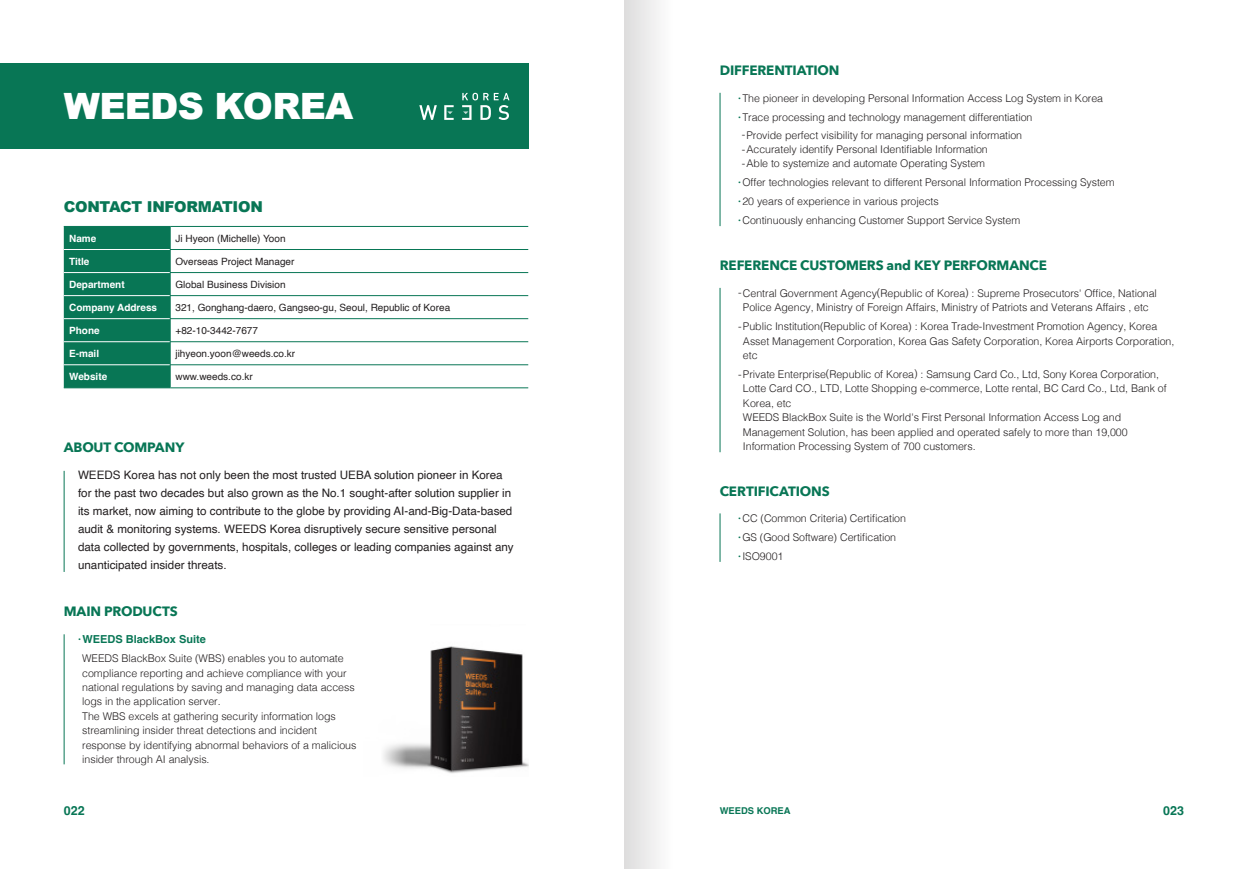
<style>
.page{position:relative;width:1248px;height:869px;background:#fff}
.page>*{position:absolute;margin:0;border:0;box-sizing:border-box;transform-origin:0 0}
.t1{font:900 36.25px "Arial";letter-spacing:-.02em;color:#fff}
.t2{font:900 15px "Arial";letter-spacing:-.02em;color:#087655}
.t3{font:700 13.5px "Avenir Next";letter-spacing:-.01em;color:#087655}
.t4{font:700 12.5px "Helvetica";color:#087655}
.t5{font:11.62px/17.9px "Helvetica";color:#231f20}
.t6{font:700 11px "Helvetica";color:#087655}
.t7{font:300 10.62px/14.4px "Helvetica";letter-spacing:-.005em;color:#231f20}
.t8{font:10px "Helvetica";color:#231f20}
.t9{font:700 10px "Helvetica";color:#fff}
.t10{font:700 9.38px "Helvetica";color:#087655}
.s1{font-weight:700;color:#087655}
</style>
<div class="page">
<hr style="left:170px;top:226px;width:358px;height:1px;background:#087655">
<hr style="left:170px;top:249px;width:358px;height:1px;background:#087655">
<hr style="left:170px;top:272px;width:358px;height:1px;background:#087655">
<hr style="left:170px;top:295px;width:358px;height:1px;background:#087655">
<hr style="left:170px;top:318px;width:358px;height:1px;background:#087655">
<hr style="left:170px;top:341px;width:358px;height:1px;background:#087655">
<hr style="left:64px;top:387px;width:106px;height:1px;background:#087655">
<svg style="left:64px;top:226px;width:107px;height:161px;background:#117b5b"></svg>
<hr style="left:170px;top:364px;width:358px;height:1px;background:#087655">
<hr style="left:170px;top:387px;width:358px;height:1px;background:#087655">
<hr style="left:64px;top:470px;width:1px;height:101px;background:#087655">
<hr style="left:64px;top:634px;width:1px;height:130px;background:#087655">
<div style="left:0;top:64px;width:528px;height:85px;background:#087655"></div>
<hr style="left:719px;top:93px;width:1px;height:133px;background:#087655">
<hr style="left:719px;top:288px;width:1px;height:164px;background:#087655">
<hr style="left:719px;top:513px;width:1px;height:48px;background:#087655">
<svg style="left:419px;top:105px;width:18px;height:15px"></svg>
<svg style="left:444px;top:105px;width:9px;height:15px"></svg>
<svg style="left:462px;top:93px;width:47px;height:27px"></svg>
<img style="left:383px;top:646px;width:145px;height:128px">
<div style="left:624px;top:0;width:54px;height:868px;background:linear-gradient(to right,#ddd,#fff)"></div>
<h1 class="t1" style="left:64px;top:80px;width:291px">WEEDS KOREA</h1>
<h2 class="t2" style="left:64px;top:196px;width:200px">CONTACT INFORMATION</h2>
<p class="t9" style="left:69px;top:232px;width:29px">Name</p>
<p class="t8" style="left:175px;top:230px;width:112px">Ji Hyeon (Michelle) Yoon</p>
<p class="t9" style="left:69px;top:255px;width:22px">Title</p>
<p class="t8" style="left:175px;top:253px;width:120px">Overseas Project Manager</p>
<p class="t9" style="left:69px;top:278px;width:57px">Department</p>
<p class="t8" style="left:175px;top:276px;width:112px">Global Business Division</p>
<p class="t9" style="left:69px;top:301px;width:89px">Company Address</p>
<p class="t8" style="left:175px;top:299px;width:276px">321, Gonghang-daero, Gangseo-gu, Seoul, Republic of Korea</p>
<p class="t9" style="left:69px;top:324px;width:32px">Phone</p>
<p class="t8" style="left:175px;top:322px;width:84px">+82-10-3442-7677</p>
<p class="t9" style="left:69px;top:347px;width:32px">E-mail</p>
<p class="t8" style="left:175px;top:345px;width:121px">jihyeon.yoon@weeds.co.kr</p>
<p class="t9" style="left:69px;top:370px;width:40px">Website</p>
<p class="t8" style="left:175px;top:368px;width:79px">www.weeds.co.kr</p>
<p class="t3" style="left:64px;top:435px;width:122px">ABOUT COMPANY</p>
<p class="t5" style="left:78px;top:466px;width:437px">WEEDS Korea has not only been the most trusted UEBA solution pioneer in Korea for the past two decades but also grown as the No.1 sought-after solution supplier in its market, now aiming to contribute to the globe by providing AI-and-Big-Data-based audit &amp; monitoring systems. WEEDS Korea disruptively secure sensitive personal data collected by governments, hospitals, colleges or leading companies against any unanticipated insider threats.</p>
<p class="t3" style="left:64px;top:599px;width:115px">MAIN PRODUCTS</p>
<p class="t6" style="left:78px;top:632px;width:129px">·WEEDS BlackBox Suite</p>
<p class="t7" style="left:82px;top:650px;width:275px">WEEDS BlackBox Suite (WBS) enables you to automate compliance reporting and achieve compliance with your national regulations by saving and managing data access logs in the application server.<br>The WBS excels at gathering security information logs streamlining insider threat detections and incident response by identifying abnormal behaviors of a malicious insider through AI analysis.</p>
<p class="t3" style="left:719px;top:59px;width:121px">DIFFERENTIATION</p>
<p class="t7" style="left:738px;top:88px;width:366px;line-height:19px"><span class="s1">·</span>The pioneer in developing Personal Information Access Log System in Korea <span class="s1">·</span>Trace processing and technology management differentiation</p>
<p class="t7" style="left:741px;top:127px;width:282px">-Provide perfect visibility for managing personal information -Accurately identify Personal Identifiable Information<br>-Able to systemize and automate Operating System</p>
<p class="t7" style="left:738px;top:172px;width:378px;line-height:19px"><span class="s1">·</span>Offer technologies relevant to different Personal Information Processing System <span class="s1">·</span>20 years of experience in various projects<br><span class="s1">·</span>Continuously enhancing Customer Support Service System</p>
<p class="t3" style="left:719px;top:254px;width:329px">REFERENCE CUSTOMERS and KEY PERFORMANCE</p>
<p class="t7" style="left:738px;top:285px;width:420px;text-align:center">-Central Government Agency(Republic of Korea) : Supreme Prosecutors' Office, National<br>Police Agency, Ministry of Foreign Affairs, Ministry of Patriots and Veterans Affairs , etc</p>
<p class="t7" style="left:743px;top:318px;width:433px;text-indent:-5px">-Public Institution(Republic of Korea) : Korea Trade-Investment Promotion Agency, Korea<br>Asset Management Corporation, Korea Gas Safety Corporation, Korea Airports Corporation, etc</p>
<p class="t7" style="left:743px;top:366px;width:425px;text-indent:-5px">-Private Enterprise(Republic of Korea) : Samsung Card Co., Ltd, Sony Korea Corporation, Lotte Card CO., LTD, Lotte Shopping e-commerce, Lotte rental, BC Card Co., Ltd, Bank of Korea, etc<br>WEEDS BlackBox Suite is the World's First Personal Information Access Log and Management Solution, has been applied and operated safely to more than 19,000<br>Information Processing System of 700 customers.</p>
<p class="t3" style="left:719px;top:479px;width:111px">CERTIFICATIONS</p>
<p class="t7" style="left:738px;top:508px;width:169px;line-height:19px"><span class="s1">·</span>CC (Common Criteria) Certification <span class="s1">·</span>GS (Good Software) Certification <span class="s1">·</span>ISO9001</p>
<p class="t4" style="left:64px;top:802px;width:22px">022</p>
<p class="t10" style="left:719px;top:804px;width:72px">WEEDS KOREA</p>
<p class="t4" style="left:1163px;top:802px;width:22px">023</p>
</div>
